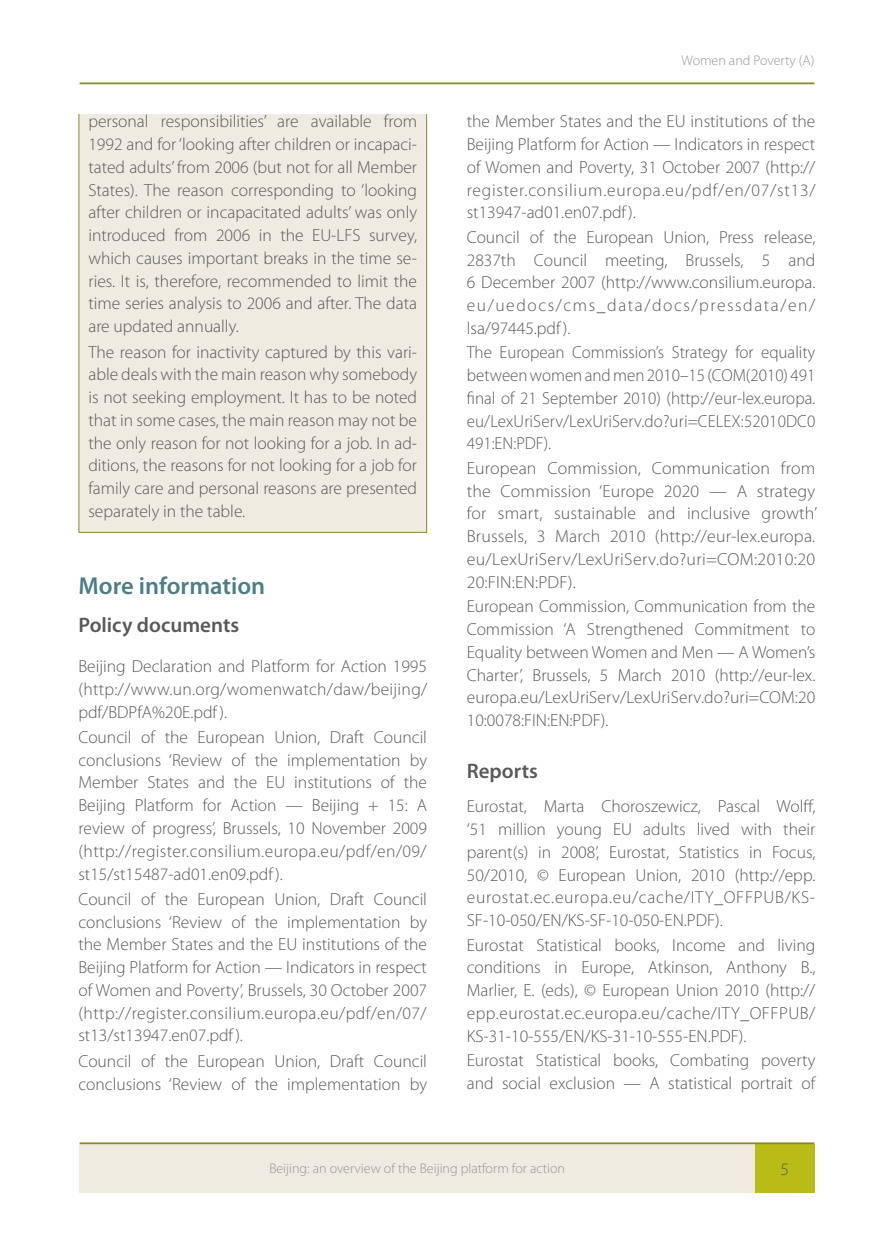
<style>
.page{position:relative;width:874px;height:1241px;background:#fff}
.page>*{position:absolute;margin:0;border:0;box-sizing:border-box;transform-origin:0 0}
.Pearkiri_title2{font:600 24.5px "Myriad Pro";color:#4b7e87}
.Pealkiri_title4{font:600 21px "Myriad Pro";color:#58595b}
.Tavaline_bodytext{font:300 17.5px/22.8px "Myriad Pro";letter-spacing:.005em;color:#58595b;text-align:justify}
.Tavaline_bodytext_fr{font:300 17.5px/22.8px "Myriad Pro";color:#58595b;text-align:justify}
.t1{font:300 14px "Myriad Pro";color:#939598}
</style>
<div class="page">
<div style="left:79px;top:1143px;width:675px;height:48px;background:#efebe1"></div>
<div style="left:754px;top:1143px;width:60px;height:49px;background:#b9bc17"></div>
<hr style="left:80px;top:1142px;width:734px;height:1px;background:#8a862c">
<hr style="left:80px;top:82px;width:734px;height:2px;background:#8a862c">
<div style="left:78px;top:114px;width:349px;height:418px;background:#efebe1"></div>
<p class="Tavaline_bodytext_fr" style="left:88px;top:110px;width:330px">personal responsibilities’ are available from 1992 and for ‘looking after children or incapaci&shy;tated adults’ from 2006 (but not for all Member States). The reason corresponding to ‘looking after children or incapacitated adults’ was only introduced from 2006 in the EU-LFS survey, which causes important breaks in the time se&shy;ries. It is, therefore, recommended to limit the time series analysis to 2006 and after. The data are updated annually.</p>
<p class="Tavaline_bodytext_fr" style="left:88px;top:340px;width:330px">The reason for inactivity captured by this vari&shy;able deals with the main reason why somebody is not seeking employment. It has to be noted that in some cases, the main reason may not be the only reason for not looking for a job. In ad&shy;ditions, the reasons for not looking for a job for family care and personal reasons are presented separately in the table.</p>
<p class="Pearkiri_title2" style="left:78px;top:571px;width:188px">More information</p>
<p class="Pealkiri_title4" style="left:78px;top:613px;width:162px">Policy documents</p>
<p class="Tavaline_bodytext" style="left:78px;top:655px;width:350px">Beijing Declaration and Platform for Action 1995 (http://www.un.org/womenwatch/daw/beijing/ pdf/BDPfA%20E.pdf).</p>
<p class="Tavaline_bodytext" style="left:78px;top:726px;width:350px">Council of the European Union, Draft Council conclusions ‘Review of the implementation by Member States and the EU institutions of the Beijing Platform for Action — Beijing + 15: A review of progress’, Brussels, 10 November 2009 (http://register.consilium.europa.eu/pdf/en/09/ st15/st15487-ad01.en09.pdf).</p>
<p class="Tavaline_bodytext" style="left:78px;top:887px;width:350px">Council of the European Union, Draft Council conclusions ‘Review of the implementation by the Member States and the EU institutions of the Beijing Platform for Action — Indicators in respect of Women and Poverty’, Brussels, 30 October 2007 (http://register.consilium.europa.eu/pdf/en/07/ st13/st13947.en07.pdf).</p>
<p class="Tavaline_bodytext" style="left:78px;top:1049px;width:350px">Council of the European Union, Draft Council conclusions ‘Review of the implementation by</p>
<p class="t1" style="left:681px;top:52px;width:134px">Women and Poverty (A)</p>
<p class="Tavaline_bodytext" style="left:466px;top:110px;width:350px">the Member States and the EU institutions of the Beijing Platform for Action — Indicators in respect of Women and Poverty, 31 October 2007 (http:// register.consilium.europa.eu/pdf/en/07/st13/ st13947-ad01.en07.pdf).</p>
<p class="Tavaline_bodytext" style="left:466px;top:226px;width:350px">Council of the European Union, Press release, 2837th Council meeting, Brussels, 5 and 6 December 2007 (http://www.consilium.europa. eu/uedocs/cms_data/docs/pressdata/en/ lsa/97445.pdf).</p>
<p class="Tavaline_bodytext" style="left:466px;top:341px;width:350px">The European Commission’s Strategy for equality between women and men 2010–15 (COM(2010) 491 final of 21 September 2010) (http://eur-lex.europa. eu/LexUriServ/LexUriServ.do?uri=CELEX:52010DC0<br>491:EN:PDF).</p>
<p class="Tavaline_bodytext" style="left:466px;top:457px;width:351px">European Commission, Communication from the Commission ‘Europe 2020 — A strategy for smart, sustainable and inclusive growth’ Brussels, 3 March 2010 (http://eur-lex.europa. eu/LexUriServ/LexUriServ.do?uri=COM:2010:20<br>20:FIN:EN:PDF).</p>
<p class="Tavaline_bodytext" style="left:466px;top:595px;width:350px">European Commission, Communication from the Commission ‘A Strengthened Commitment to Equality between Women and Men — A Women’s Charter’, Brussels, 5 March 2010 (http://eur-lex. europa.eu/LexUriServ/LexUriServ.do?uri=COM:20<br>10:0078:FIN:EN:PDF).</p>
<p class="Pealkiri_title4" style="left:466px;top:759px;width:73px">Reports</p>
<p class="Tavaline_bodytext" style="left:466px;top:795px;width:350px">Eurostat, Marta Choroszewicz, Pascal Wolff, ‘51 million young EU adults lived with their parent(s) in 2008’, Eurostat, Statistics in Focus, 50/2010, © European Union, 2010 (http://epp. eurostat.ec.europa.eu/cache/ITY_OFFPUB/KS-SF-10-050/EN/KS-SF-10-050-EN.PDF).</p>
<p class="Tavaline_bodytext" style="left:466px;top:933px;width:350px">Eurostat Statistical books, Income and living conditions in Europe, Atkinson, Anthony B., Marlier, E. (eds), © European Union 2010 (http:// epp.eurostat.ec.europa.eu/cache/ITY_OFFPUB/ KS-31-10-555/EN/KS-31-10-555-EN.PDF).</p>
<p class="Tavaline_bodytext" style="left:466px;top:1049px;width:350px">Eurostat Statistical books, Combating poverty and social exclusion — A statistical portrait of</p>
<p class="t1" style="left:269px;top:1160px;width:297px">Beijing: an overview of the Beijing platform for action</p>
<p class="Tavaline_bodytext_fr" style="left:780px;top:1157px;width:10px">5</p>
</div>
